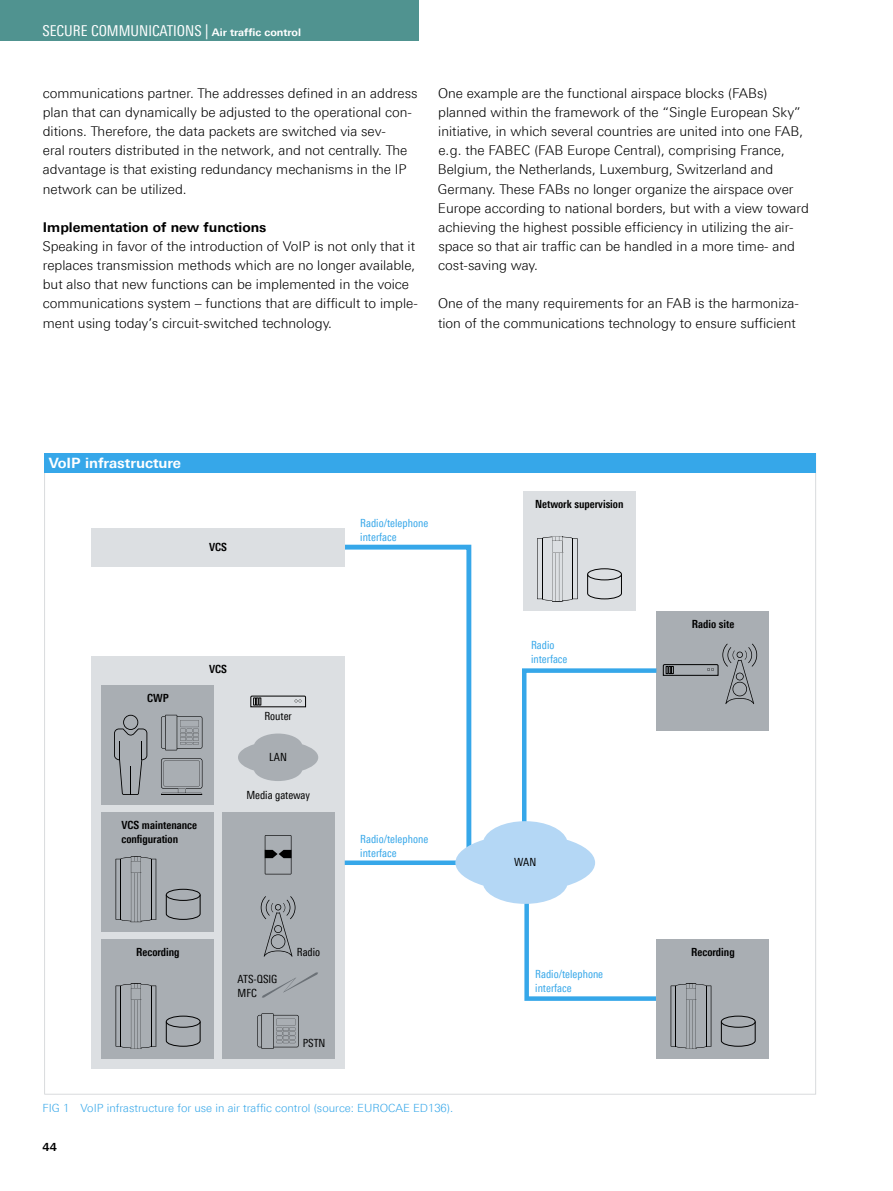
<style>
.page{position:relative;width:893px;height:1191px;background:#fff}
.page>*{position:absolute;margin:0;border:0;box-sizing:border-box;transform-origin:0 0}
.Rubrik_libü{font:15px "Linotype Univers 420 Cn";color:#fff}
.t1{font:700 14.25px "Linotype Univers 630";color:#fff}
._04_Fließtext{font:300 13.5px/19.2px "Linotype Univers 330";color:#000}
._04_Fließtext_oAo{font:300 13.5px/19.2px "Linotype Univers 330";color:#000}
._03_Überschrift_2{font:700 13.5px "Linotype Univers 630";color:#000}
.t2{font:11.25px/14.2px "Linotype Univers 420 Cn";color:#36a7e9}
.t3{font:700 11.25px/14.2px "Linotype Univers 620 Cn";color:#000}
.Bildlegende{font:300 11.25px "Linotype Univers 330";color:#36a7e9}
.t4{font:11.25px/14.2px "Linotype Univers 420 Cn";color:#000}
.t5{font:700 11.25px "Linotype Univers 630";color:#000}
.s1{font-family:"Linotype Univers 630";font-weight:700;font-size:10.5px}
</style>
<div class="page">
<svg style="left:44px;top:472px;width:772px;height:622px"></svg>
<div style="left:44px;top:453px;width:772px;height:19px;background:#36a7e9"></div>
<svg style="left:322px;top:542px;width:152px;height:317px"></svg>
<div style="left:91px;top:656px;width:254px;height:412px;background:#dcdfe2"></div>
<div style="left:102px;top:685px;width:112px;height:119px;background:#a9aeb3"></div>
<svg style="left:161px;top:758px;width:41px;height:36px"></svg>
<hr style="left:161px;top:794px;width:41px;height:1px;background:#000">
<div style="left:102px;top:939px;width:112px;height:119px;background:#a9aeb3"></div>
<svg style="left:116px;top:983px;width:40px;height:66px"></svg>
<hr style="left:121px;top:985px;width:1px;height:61px;background:#000">
<hr style="left:151px;top:985px;width:1px;height:61px;background:#000">
<div style="left:166px;top:1015px;width:34px;height:12px;border:1px solid #000;border-radius:50%"></div>
<svg style="left:166px;top:1021px;width:35px;height:26px"></svg>
<div style="left:102px;top:812px;width:112px;height:119px;background:#a9aeb3"></div>
<svg style="left:116px;top:856px;width:40px;height:66px"></svg>
<hr style="left:121px;top:859px;width:1px;height:60px;background:#000">
<hr style="left:151px;top:859px;width:1px;height:60px;background:#000">
<div style="left:166px;top:889px;width:34px;height:11px;border:1px solid #000;border-radius:50%"></div>
<svg style="left:166px;top:894px;width:35px;height:26px"></svg>
<svg style="left:161px;top:715px;width:41px;height:35px"></svg>
<svg style="left:114px;top:715px;width:33px;height:80px"></svg>
<svg style="left:238px;top:733px;width:80px;height:48px"></svg>
<div style="left:222px;top:812px;width:112px;height:246px;background:#a9aeb3"></div>
<svg style="left:257px;top:1013px;width:42px;height:36px"></svg>
<svg style="left:261px;top:896px;width:34px;height:60px"></svg>
<svg style="left:265px;top:835px;width:26px;height:39px"></svg>
<svg style="left:262px;top:972px;width:56px;height:25px"></svg>
<div style="left:657px;top:939px;width:112px;height:119px;background:#a9aeb3"></div>
<div style="left:657px;top:611px;width:112px;height:119px;background:#a9aeb3"></div>
<div style="left:345px;top:860px;width:133px;height:5px;background:#36a7e9"></div>
<div style="left:91px;top:528px;width:254px;height:38px;background:#dcdfe2"></div>
<div style="left:523px;top:491px;width:113px;height:120px;background:#dcdfe2"></div>
<svg style="left:537px;top:536px;width:40px;height:65px"></svg>
<hr style="left:542px;top:538px;width:1px;height:61px;background:#000">
<hr style="left:572px;top:538px;width:1px;height:61px;background:#000">
<div style="left:587px;top:568px;width:35px;height:12px;border:1px solid #000;border-radius:50%"></div>
<svg style="left:587px;top:573px;width:35px;height:26px"></svg>
<svg style="left:250px;top:695px;width:56px;height:12px"></svg>
<svg style="left:455px;top:643px;width:302px;height:406px"></svg>
<div style="left:0;top:0;width:419px;height:40px;background:#509390"></div>
<p class="Rubrik_libü" style="left:43px;top:22px;width:260px">SECURE COMMUNICATIONS | <span class="s1">Air traffic control</span></p>
<p class="_04_Fließtext_oAo" style="left:43px;top:83px;width:376px">communications partner. The addresses defined in an address plan that can dynamically be adjusted to the operational con&shy;ditions. Therefore, the data packets are switched via sev-<br>eral routers distributed in the network, and not centrally. The advantage is that existing redundancy mechanisms in the IP network can be utilized.</p>
<p class="_03_Überschrift_2" style="left:43px;top:219px;width:225px">Implementation of new functions</p>
<p class="_04_Fließtext_oAo" style="left:42px;top:236px;width:377px">Speaking in favor of the introduction of VoIP is not only that it replaces transmission methods which are no longer available, but also that new functions can be implemented in the voice communications system – functions that are difficult to imple&shy;ment using today’s circuit-switched technology.</p>
<p class="_04_Fließtext" style="left:438px;top:83px;width:373px">One example are the functional airspace blocks (FABs) planned within the framework of the “Single European Sky” initiative, in which several countries are united into one FAB, e.g. the FABEC (FAB Europe Central), comprising France, Belgium, the Netherlands, Luxemburg, Switzerland and Germany. These FABs no longer organize the airspace over Europe according to national borders, but with a view toward achieving the highest possible efficiency in utilizing the air&shy;space so that air traffic can be handled in a more time- and cost-saving way.</p>
<p class="_04_Fließtext" style="left:438px;top:294px;width:362px">One of the many requirements for an FAB is the harmoniza&shy;tion of the communications technology to ensure sufficient</p>
<p class="t1" style="left:49px;top:454px;width:134px">VoIP infrastructure</p>
<p class="t3" style="left:209px;top:539px;width:19px">VCS</p>
<p class="t2" style="left:360px;top:515px;width:69px">Radio/telephone interface</p>
<p class="t3" style="left:147px;top:690px;width:23px">CWP</p>
<p class="t3" style="left:209px;top:662px;width:19px">VCS</p>
<p class="t3" style="left:121px;top:817px;width:77px">VCS maintenance configuration</p>
<p class="t4" style="left:264px;top:709px;width:29px">Router</p>
<p class="t4" style="left:269px;top:749px;width:19px">LAN</p>
<p class="t4" style="left:246px;top:788px;width:65px">Media gateway</p>
<p class="t3" style="left:136px;top:944px;width:45px">Recording</p>
<p class="t4" style="left:238px;top:971px;width:41px">ATS-QSIG<br>MFC</p>
<p class="t4" style="left:297px;top:945px;width:25px">Radio</p>
<p class="t4" style="left:303px;top:1036px;width:24px">PSTN</p>
<p class="t2" style="left:360px;top:831px;width:69px">Radio/telephone interface</p>
<p class="t3" style="left:535px;top:497px;width:90px">Network supervision</p>
<p class="t2" style="left:531px;top:638px;width:38px">Radio interface</p>
<p class="t3" style="left:692px;top:616px;width:44px">Radio site</p>
<p class="t4" style="left:514px;top:855px;width:24px">WAN</p>
<p class="t2" style="left:535px;top:967px;width:69px">Radio/telephone interface</p>
<p class="t3" style="left:691px;top:944px;width:45px">Recording</p>
<p class="Bildlegende" style="left:43px;top:1101px;width:412px">FIG 1 VoIP infrastructure for use in air traffic control (source: EUROCAE ED136).</p>
<p class="t5" style="left:42px;top:1139px;width:16px">44</p>
</div>
